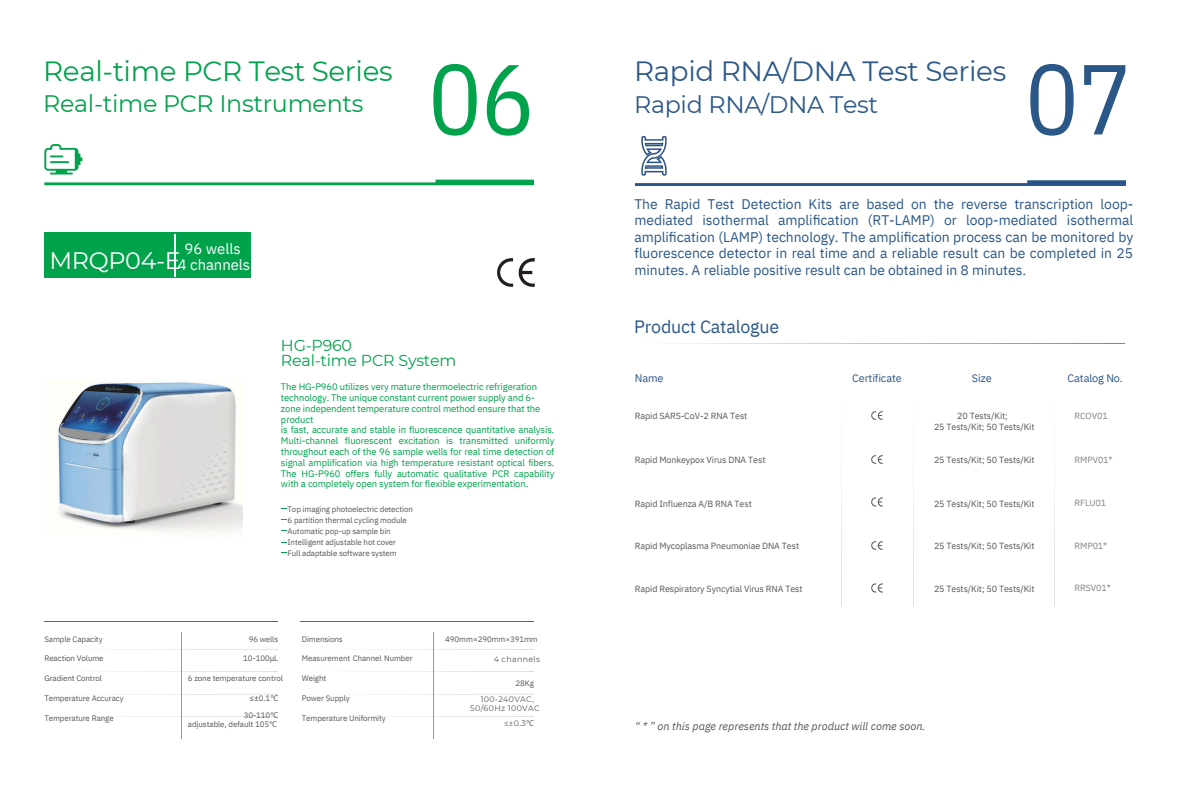
<style>
.page{position:relative;width:1182px;height:802px;background:#fff}
.page>*{position:absolute;margin:0;border:0;box-sizing:border-box;transform-origin:0 0}
.t1{font:99.22px "IBM Plex Sans Cond";color:#00a24b}
.t2{font:99.22px "IBM Plex Sans Cond";color:#2b5788}
.t3{font:27.79px "Montserrat";letter-spacing:-.015em;color:#00a24b}
.t4{font:27.79px "Montserrat";letter-spacing:-.015em;color:#2b5788}
.t5{font:23.8px "Montserrat";letter-spacing:-.015em;color:#00a24b}
.t6{font:23.8px "Montserrat";letter-spacing:-.015em;color:#2b5788}
.t7{font:23.8px "Montserrat";letter-spacing:-.015em;color:#fff}
.t8{font:17.85px "IBM Plex Sans";letter-spacing:-.01em;color:#2b5788}
.t9{font:15.89px/15.7px "Montserrat";letter-spacing:-.015em;color:#00a24b}
.t10{font:14.87px/15.7px "IBM Plex Sans";letter-spacing:-.005em;color:#fff;text-align:center}
.t11{font:13.89px/16.5px "IBM Plex Sans";letter-spacing:-.005em;color:#2b5788;text-align:justify}
.t12{font:italic 10.92px "IBM Plex Sans";color:#58585a}
.t13{font:10.92px "IBM Plex Sans";letter-spacing:-.01em;color:#2b5788}
.t14{font:9.41px/10.8px "IBM Plex Sans";letter-spacing:-.01em;color:#00a24b}
.t15{font:8.92px "IBM Plex Sans";letter-spacing:-.01em;color:#58585a}
.t16{font:8.92px "IBM Plex Sans";letter-spacing:-.01em;color:#808285}
.t17{font:7.94px/10.8px "IBM Plex Sans";letter-spacing:-.01em;color:#58585a}
.t18{font:7.94px/9.4px "Montserrat";letter-spacing:.04em;color:#58585a;text-align:center}
.s1{font-family:"Noto Sans"}
</style>
<div class="page">
<div style="left:45px;top:233px;width:205px;height:45px;background:#00a24b"></div>
<hr style="left:175px;top:234px;width:1px;height:42px;background:#fff">
<svg style="left:44px;top:180px;width:490px;height:5px"></svg>
<svg style="left:44px;top:144px;width:38px;height:30px"></svg>
<img style="left:57px;top:382px;width:186px;height:153px">
<hr style="left:44px;top:620px;width:234px;height:1px;background:#00a24b">
<hr style="left:181px;top:632px;width:1px;height:106px;background:#939598">
<svg style="left:118px;top:649px;width:160px;height:1px"></svg>
<svg style="left:118px;top:671px;width:160px;height:1px"></svg>
<svg style="left:118px;top:716px;width:160px;height:1px"></svg>
<hr style="left:300px;top:620px;width:234px;height:1px;background:#00a24b">
<hr style="left:433px;top:632px;width:1px;height:106px;background:#939598">
<svg style="left:375px;top:649px;width:159px;height:1px"></svg>
<svg style="left:375px;top:671px;width:159px;height:1px"></svg>
<svg style="left:375px;top:716px;width:159px;height:1px"></svg>
<img style="left:497px;top:258px;width:38px;height:29px">
<svg style="left:841px;top:466px;width:1px;height:140px"></svg>
<img style="left:871px;top:411px;width:12px;height:9px">
<img style="left:871px;top:455px;width:12px;height:9px">
<img style="left:871px;top:497px;width:12px;height:10px">
<img style="left:871px;top:541px;width:12px;height:9px">
<img style="left:871px;top:583px;width:12px;height:10px">
<svg style="left:674px;top:343px;width:450px;height:1px"></svg>
<img style="left:635px;top:136px;width:491px;height:50px">
<svg style="left:1054px;top:465px;width:1px;height:141px"></svg>
<p class="t3" style="left:43px;top:54px;width:351px">Real-time PCR Test Series</p>
<p class="t4" style="left:634px;top:54px;width:373px">Rapid RNA/DNA Test Series</p>
<h4 class="t1" style="left:428px;top:33px;width:108px">06</h4>
<p class="t2" style="left:1025px;top:33px;width:108px">07</p>
<p class="t5" style="left:43px;top:89px;width:321px">Real-time PCR Instruments</p>
<p class="t6" style="left:634px;top:90px;width:245px">Rapid RNA/DNA Test</p>
<p class="t10" style="left:178px;top:241px;width:74px">96 wells<br>4 channels</p>
<p class="t7" style="left:49px;top:246px;width:133px">MRQP04-E</p>
<p class="t9" style="left:281px;top:337px;width:177px">HG-P960<br>Real-time PCR System</p>
<p class="t14" style="left:281px;top:381px;width:261px">The HG-P960 utilizes very mature thermoelectric refrigeration technology. The unique constant current power supply and 6- zone independent temperature control method ensure that the product</p>
<h1 class="t14" style="left:281px;top:424px;width:275px;text-align:justify">is fast, accurate and stable in fluorescence quantitative analysis.<br>Multi-channel fluorescent excitation is transmitted uniformly throughout each of the 96 sample wells for real time detection of signal amplification via high temperature resistant optical fibers.<br>The HG-P960 offers fully automatic qualitative PCR capability with a completely open system for flexible experimentation.</h1>
<p class="t17" style="left:287px;top:503px;width:127px">Top imaging photoelectric detection<br>6 partition thermal cycling module<br>Automatic pop-up sample bin</p>
<p class="t17" style="left:287px;top:536px;width:110px">Intelligent adjustable hot cover</p>
<p class="t17" style="left:287px;top:547px;width:111px">Full adaptable software system</p>
<p class="t17" style="left:44px;top:633px;width:60px">Sample Capacity</p>
<p class="t17" style="left:44px;top:653px;width:61px">Reaction Volume</p>
<p class="t17" style="left:44px;top:672px;width:59px">Gradient Control</p>
<p class="t17" style="left:44px;top:692px;width:81px">Temperature Accuracy</p>
<p class="t17" style="left:44px;top:712px;width:71px">Temperature Range</p>
<p class="t17" style="left:249px;top:633px;width:31px">96 wells</p>
<p class="t17" style="left:243px;top:653px;width:36px">10-100μL</p>
<p class="t17" style="left:188px;top:672px;width:97px">6 zone temperature control</p>
<p class="t17" style="left:249px;top:692px;width:30px">≤±0.1<span class="s1">℃</span></p>
<p class="t17" style="left:244px;top:709px;width:36px">30-110<span class="s1">℃</span></p>
<p class="t17" style="left:188px;top:719px;width:91px">adjustable, default 105<span class="s1">℃</span></p>
<p class="t17" style="left:302px;top:633px;width:42px">Dimensions</p>
<p class="t17" style="left:302px;top:653px;width:112px">Measurement Channel Number</p>
<p class="t17" style="left:302px;top:672px;width:26px">Weight</p>
<p class="t17" style="left:302px;top:692px;width:49px">Power Supply</p>
<p class="t17" style="left:302px;top:712px;width:85px">Temperature Uniformity</p>
<p class="t17" style="left:445px;top:633px;width:94px">490mm×290mm×391mm</p>
<p class="t17" style="left:515px;top:677px;width:20px">28Kg</p>
<h3 class="t18" style="left:493px;top:654px;width:48px">4 channels</h3>
<p class="t18" style="left:470px;top:694px;width:71px">100-240VAC,<br>50/60Hz 100VAC</p>
<h6 class="t18" style="left:504px;top:718px;width:32px">≤±0.3<span class="s1">℃</span></h6>
<p class="t11" style="left:634px;top:195px;width:500px">The Rapid Test Detection Kits are based on the reverse transcription loop&shy;mediated isothermal amplification (RT-LAMP) or loop-mediated isothermal amplification (LAMP) technology. The amplification process can be monitored by fluorescence detector in real time and a reliable result can be completed in 25 minutes. A reliable positive result can be obtained in 8 minutes.</p>
<p class="t8" style="left:634px;top:314px;width:146px">Product Catalogue</p>
<p class="t13" style="left:634px;top:371px;width:30px">Name</p>
<p class="t13" style="left:852px;top:371px;width:51px">Certificate</p>
<p class="t13" style="left:971px;top:371px;width:21px">Size</p>
<p class="t13" style="left:1067px;top:371px;width:57px">Catalog No.</p>
<p class="t15" style="left:634px;top:410px;width:114px">Rapid SARS-CoV-2 RNA Test</p>
<p class="t15" style="left:634px;top:453px;width:132px">Rapid Monkeypox Virus DNA Test</p>
<p class="t15" style="left:634px;top:497px;width:118px">Rapid Influenza A/B RNA Test</p>
<p class="t15" style="left:634px;top:539px;width:166px">Rapid Mycoplasma Pneumoniae DNA Test</p>
<p class="t15" style="left:634px;top:582px;width:169px">Rapid Respiratory Syncytial Virus RNA Test</p>
<p class="t15" style="left:957px;top:410px;width:52px">20 Tests/Kit;</p>
<p class="t15" style="left:933px;top:420px;width:102px">25 Tests/Kit; 50 Tests/Kit</p>
<p class="t15" style="left:933px;top:453px;width:102px">25 Tests/Kit; 50 Tests/Kit</p>
<p class="t15" style="left:933px;top:497px;width:102px">25 Tests/Kit; 50 Tests/Kit</p>
<p class="t15" style="left:933px;top:539px;width:102px">25 Tests/Kit; 50 Tests/Kit</p>
<p class="t15" style="left:933px;top:582px;width:102px">25 Tests/Kit; 50 Tests/Kit</p>
<p class="t16" style="left:1074px;top:409px;width:35px">RCOV01</p>
<p class="t16" style="left:1074px;top:453px;width:39px">RMPV01*</p>
<p class="t16" style="left:1074px;top:497px;width:33px">RFLU01</p>
<p class="t16" style="left:1074px;top:539px;width:34px">RMP01*</p>
<p class="t16" style="left:1074px;top:582px;width:38px">RRSV01*</p>
<p class="t12" style="left:634px;top:719px;width:292px">“ * ” on this page represents that the product will come soon.</p>
</div>
